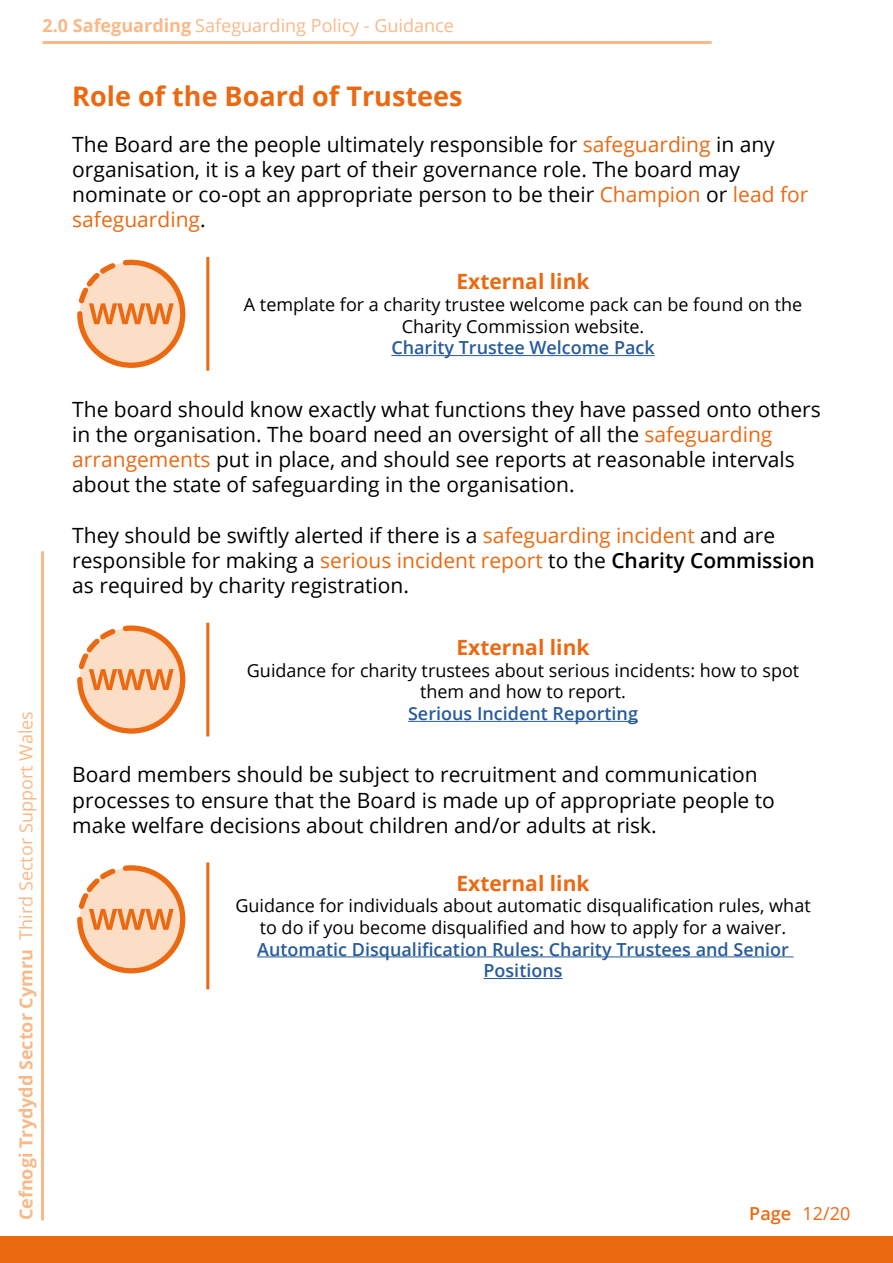
<style>
.page{position:relative;width:893px;height:1263px;background:#fff}
.page>*{position:absolute;margin:0;border:0;box-sizing:border-box;transform-origin:0 0}
.SectionHeading-Orang{font:700 27px "Open Sans";color:#eb6911}
.Paragraph-Standard{font:21px/25.2px "Open Sans";color:#000}
.t1{font:700 21px "Open Sans";color:#eb6911}
.t2{font:18px/21.6px "Open Sans";color:#000;text-align:center}
.t3{font:600 18px/21.6px "Open Sans";color:#275b9b;text-align:center}
.t4{font:18px "Open Sans";color:#f8b989}
.t5{font:700 18px "Open Sans";color:#f8b989}
.t6{font:18px "Open Sans";color:#eb6911}
.s1{font-weight:700}
.s2{color:#eb6911}
.s3{font-weight:600}
</style>
<div class="page">
<hr style="left:43px;top:41px;width:669px;height:3px;background:#f8b989">
<div style="left:0;top:1236px;width:893px;height:27px;background:#eb6911"></div>
<hr style="left:41px;top:551px;width:3px;height:669px;background:#f8b989">
<hr style="left:391px;top:355px;width:264px;height:1px;background:#275b9b">
<hr style="left:206px;top:257px;width:3px;height:114px;background:#eb6911">
<svg style="left:77px;top:260px;width:108px;height:108px"></svg>
<hr style="left:408px;top:721px;width:230px;height:1px;background:#275b9b">
<hr style="left:206px;top:623px;width:3px;height:113px;background:#eb6911">
<svg style="left:77px;top:625px;width:108px;height:109px"></svg>
<hr style="left:257px;top:956px;width:537px;height:1px;background:#275b9b">
<hr style="left:483px;top:978px;width:80px;height:1px;background:#275b9b">
<hr style="left:206px;top:862px;width:3px;height:127px;background:#eb6911">
<svg style="left:77px;top:865px;width:108px;height:108px"></svg>
<p class="t4" style="left:43px;top:13px;width:413px"><span class="s1">2.0 Safeguarding</span> Safeguarding Policy - Guidance</p>
<h3 class="SectionHeading-Orang" style="left:72px;top:77px;width:392px">Role of the Board of Trustees</h3>
<p class="Paragraph-Standard" style="left:72px;top:131px;width:738px">The Board are the people ultimately responsible for <span class="s2">safeguarding</span> in any organisation, it is a key part of their governance role. The board may nominate or co-opt an appropriate person to be their <span class="s2">Champion</span> or <span class="s2">lead for safeguarding</span>.</p>
<p class="t1" style="left:457px;top:267px;width:134px">External link</p>
<p class="t2" style="left:244px;top:293px;width:560px">A template for a charity trustee welcome pack can be found on the<br>Charity Commission website.</p>
<p class="t3" style="left:391px;top:336px;width:265px">Charity Trustee Welcome Pack</p>
<p class="t4" style="left:14px;top:940px;width:230px;rotate:-90deg">Third Sector Support Wales</p>
<p class="t5" style="left:13px;top:1220px;width:273px;rotate:-90deg">Cefnogi Trydydd Sector Cymru</p>
<p class="Paragraph-Standard" style="left:72px;top:396px;width:750px">The board should know exactly what functions they have passed onto others in the organisation. The board need an oversight of all the <span class="s2">safeguarding arrangements</span> put in place, and should see reports at reasonable intervals about the state of safeguarding in the organisation.</p>
<p class="Paragraph-Standard" style="left:72px;top:522px;width:744px">They should be swiftly alerted if there is a <span class="s2">safeguarding incident</span> and are responsible for making a <span class="s2">serious incident report</span> to the <span class="s3">Charity Commission </span>as required by charity registration.</p>
<p class="t1" style="left:457px;top:633px;width:134px">External link</p>
<p class="t2" style="left:247px;top:659px;width:554px">Guidance for charity trustees about serious incidents: how to spot them and how to report.</p>
<p class="t3" style="left:408px;top:702px;width:231px">Serious Incident Reporting</p>
<p class="Paragraph-Standard" style="left:72px;top:761px;width:704px">Board members should be subject to recruitment and communication processes to ensure that the Board is made up of appropriate people to make welfare decisions about children and/or adults at risk.</p>
<p class="t1" style="left:457px;top:868px;width:134px">External link</p>
<p class="t2" style="left:235px;top:894px;width:577px">Guidance for individuals about automatic disqualification rules, what to do if you become disqualified and how to apply for a waiver.</p>
<p class="t3" style="left:257px;top:938px;width:533px">Automatic Disqualification Rules: Charity Trustees and Senior<br>Positions</p>
<p class="t6" style="left:749px;top:1201px;width:103px"><span class="s3">Page</span> 12/20</p>
</div>
